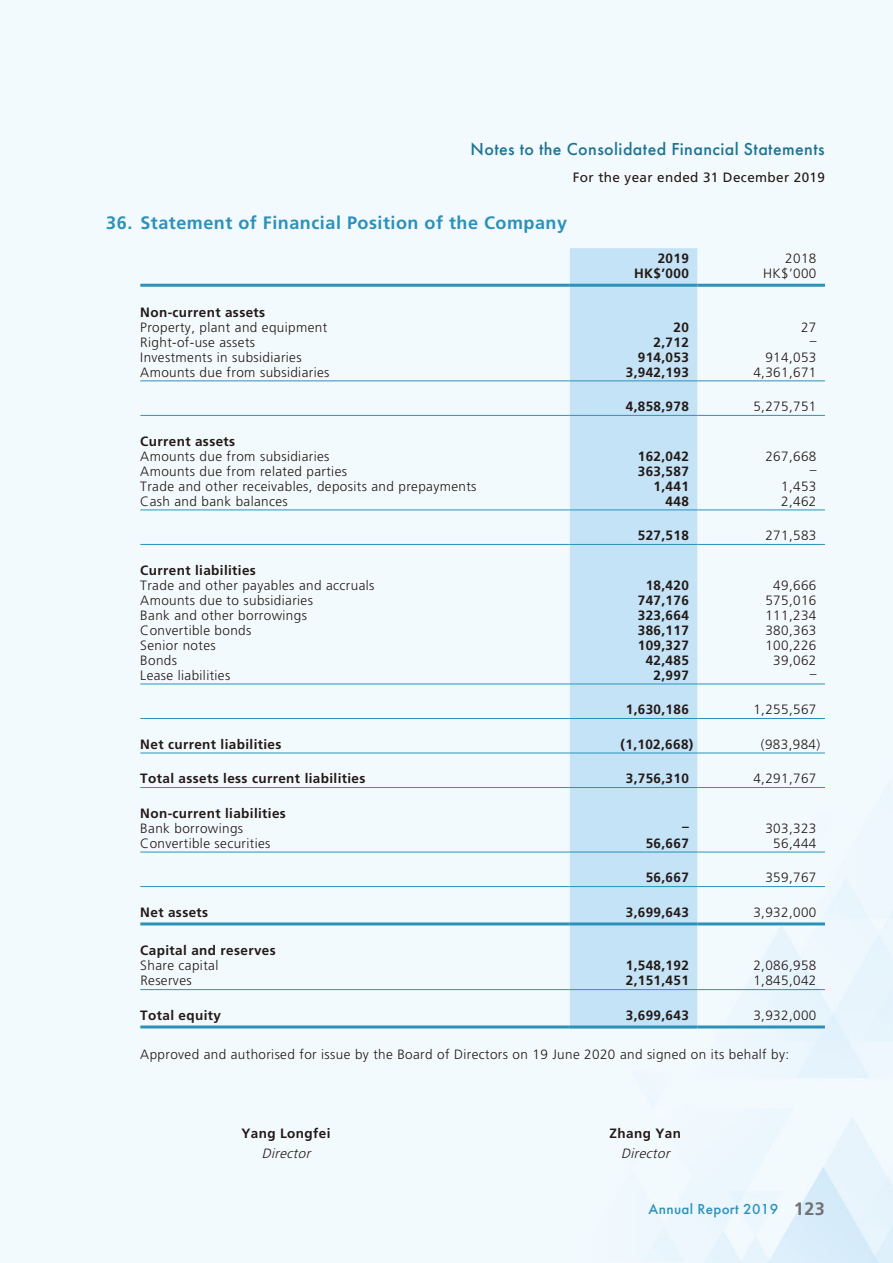
<style>
.page{position:relative;width:893px;height:1263px;background:#fff}
.page>*{position:absolute;margin:0;border:0;box-sizing:border-box;transform-origin:0 0}
.t1{font:700 18px "Frutiger LT Std";letter-spacing:.03em;color:#2c91b9}
.t2{font:500 18px "Futura PT";letter-spacing:.025em;color:#1c7494}
.t3{font:500 15px "Futura PT";letter-spacing:.025em;color:#2c91b9}
.t4{font:300 13.5px "Frutiger LT Std";letter-spacing:.03em;color:#231916}
.t5{font:700 13.5px "Frutiger LT Std";letter-spacing:.03em;color:#231916}
.t6{font:13.5px "Frutiger LT Std";letter-spacing:.03em;color:#231916}
.t7{font:italic 300 13.5px "Frutiger LT Std";color:#231916}
.s1{font-family:"Frutiger LT Std";font-weight:700;font-size:18px;color:#727272}
</style>
<div class="page">
<div style="left:570px;top:248px;width:127px;height:777px;background:#c4e3f7"></div>
<hr style="left:140px;top:284px;width:430px;height:3px;background:#2c91b9">
<hr style="left:570px;top:284px;width:127px;height:3px;background:#2c91b9">
<hr style="left:697px;top:284px;width:128px;height:3px;background:#2c91b9">
<hr style="left:140px;top:380px;width:430px;height:1px;background:#2c91b9">
<hr style="left:570px;top:380px;width:127px;height:1px;background:#2c91b9">
<hr style="left:697px;top:380px;width:128px;height:1px;background:#2c91b9">
<hr style="left:140px;top:415px;width:430px;height:1px;background:#2c91b9">
<hr style="left:570px;top:415px;width:127px;height:1px;background:#2c91b9">
<hr style="left:697px;top:415px;width:128px;height:1px;background:#2c91b9">
<hr style="left:140px;top:509px;width:430px;height:1px;background:#2c91b9">
<hr style="left:570px;top:509px;width:127px;height:1px;background:#2c91b9">
<hr style="left:697px;top:509px;width:128px;height:1px;background:#2c91b9">
<hr style="left:140px;top:544px;width:430px;height:1px;background:#2c91b9">
<hr style="left:570px;top:544px;width:127px;height:1px;background:#2c91b9">
<hr style="left:697px;top:544px;width:128px;height:1px;background:#2c91b9">
<hr style="left:140px;top:684px;width:430px;height:1px;background:#2c91b9">
<hr style="left:570px;top:684px;width:127px;height:1px;background:#2c91b9">
<hr style="left:697px;top:684px;width:128px;height:1px;background:#2c91b9">
<hr style="left:140px;top:718px;width:430px;height:1px;background:#2c91b9">
<hr style="left:570px;top:718px;width:127px;height:1px;background:#2c91b9">
<hr style="left:697px;top:718px;width:128px;height:1px;background:#2c91b9">
<hr style="left:140px;top:753px;width:430px;height:1px;background:#2c91b9">
<hr style="left:570px;top:753px;width:127px;height:1px;background:#2c91b9">
<hr style="left:697px;top:753px;width:128px;height:1px;background:#2c91b9">
<hr style="left:140px;top:787px;width:430px;height:1px;background:#2c91b9">
<hr style="left:570px;top:787px;width:127px;height:1px;background:#2c91b9">
<hr style="left:697px;top:787px;width:128px;height:1px;background:#2c91b9">
<hr style="left:140px;top:852px;width:430px;height:1px;background:#2c91b9">
<hr style="left:570px;top:852px;width:127px;height:1px;background:#2c91b9">
<hr style="left:697px;top:852px;width:128px;height:1px;background:#2c91b9">
<hr style="left:140px;top:886px;width:430px;height:1px;background:#2c91b9">
<hr style="left:570px;top:886px;width:127px;height:1px;background:#2c91b9">
<hr style="left:697px;top:886px;width:128px;height:1px;background:#2c91b9">
<hr style="left:140px;top:922px;width:430px;height:3px;background:#2c91b9">
<hr style="left:570px;top:922px;width:127px;height:3px;background:#2c91b9">
<hr style="left:697px;top:922px;width:128px;height:3px;background:#2c91b9">
<hr style="left:140px;top:989px;width:430px;height:1px;background:#2c91b9">
<hr style="left:570px;top:989px;width:127px;height:1px;background:#2c91b9">
<hr style="left:697px;top:989px;width:128px;height:1px;background:#2c91b9">
<hr style="left:140px;top:1025px;width:430px;height:3px;background:#2c91b9">
<hr style="left:570px;top:1025px;width:127px;height:3px;background:#2c91b9">
<hr style="left:697px;top:1025px;width:128px;height:3px;background:#2c91b9">
<h1 class="t2" style="left:471px;top:138px;width:356px">Notes to the Consolidated Financial Statements</h1>
<p class="t6" style="left:573px;top:170px;width:254px">For the year ended 31 December 2019</p>
<h1 class="t1" style="left:106px;top:212px;width:462px">36. Statement of Financial Position of the Company</h1>
<p class="t5" style="left:658px;top:251px;width:33px">2019</p>
<p class="t4" style="left:785px;top:251px;width:33px">2018</p>
<p class="t5" style="left:634px;top:266px;width:56px">HK$’000</p>
<p class="t4" style="left:763px;top:266px;width:55px">HK$’000</p>
<p class="t5" style="left:140px;top:304px;width:126px">Non-current assets</p>
<p class="t4" style="left:140px;top:319px;width:188px">Property, plant and equipment</p>
<p class="t5" style="left:673px;top:319px;width:17px">20</p>
<p class="t4" style="left:801px;top:319px;width:17px">27</p>
<p class="t4" style="left:140px;top:334px;width:116px">Right-of-use assets</p>
<p class="t5" style="left:654px;top:334px;width:37px">2,712</p>
<p class="t4" style="left:810px;top:332px;width:8px">–</p>
<p class="t4" style="left:140px;top:349px;width:163px">Investments in subsidiaries</p>
<p class="t5" style="left:638px;top:349px;width:53px">914,053</p>
<p class="t4" style="left:765px;top:349px;width:53px">914,053</p>
<p class="t4" style="left:140px;top:364px;width:191px">Amounts due from subsidiaries</p>
<p class="t5" style="left:626px;top:364px;width:65px">3,942,193</p>
<p class="t4" style="left:753px;top:364px;width:65px">4,361,671</p>
<p class="t5" style="left:626px;top:399px;width:65px">4,858,978</p>
<p class="t4" style="left:753px;top:399px;width:65px">5,275,751</p>
<p class="t5" style="left:140px;top:433px;width:96px">Current assets</p>
<p class="t4" style="left:140px;top:448px;width:191px">Amounts due from subsidiaries</p>
<p class="t5" style="left:638px;top:448px;width:53px">162,042</p>
<p class="t4" style="left:765px;top:448px;width:53px">267,668</p>
<p class="t4" style="left:140px;top:463px;width:208px">Amounts due from related parties</p>
<p class="t5" style="left:638px;top:463px;width:53px">363,587</p>
<p class="t4" style="left:810px;top:461px;width:8px">–</p>
<p class="t4" style="left:140px;top:478px;width:338px">Trade and other receivables, deposits and prepayments</p>
<p class="t5" style="left:654px;top:478px;width:37px">1,441</p>
<p class="t4" style="left:781px;top:478px;width:37px">1,453</p>
<p class="t4" style="left:140px;top:493px;width:149px">Cash and bank balances</p>
<p class="t5" style="left:666px;top:493px;width:25px">448</p>
<p class="t4" style="left:781px;top:493px;width:37px">2,462</p>
<p class="t5" style="left:638px;top:528px;width:53px">527,518</p>
<p class="t4" style="left:765px;top:528px;width:53px">271,583</p>
<p class="t5" style="left:140px;top:562px;width:117px">Current liabilities</p>
<p class="t4" style="left:140px;top:577px;width:236px">Trade and other payables and accruals</p>
<p class="t5" style="left:646px;top:577px;width:45px">18,420</p>
<p class="t4" style="left:773px;top:577px;width:45px">49,666</p>
<p class="t4" style="left:140px;top:592px;width:174px">Amounts due to subsidiaries</p>
<p class="t5" style="left:638px;top:592px;width:53px">747,176</p>
<p class="t4" style="left:765px;top:592px;width:53px">575,016</p>
<p class="t4" style="left:140px;top:607px;width:168px">Bank and other borrowings</p>
<p class="t5" style="left:638px;top:607px;width:53px">323,664</p>
<p class="t4" style="left:765px;top:607px;width:53px">111,234</p>
<p class="t4" style="left:140px;top:622px;width:113px">Convertible bonds</p>
<p class="t5" style="left:638px;top:622px;width:53px">386,117</p>
<p class="t4" style="left:765px;top:622px;width:53px">380,363</p>
<p class="t4" style="left:140px;top:637px;width:77px">Senior notes</p>
<p class="t5" style="left:638px;top:637px;width:53px">109,327</p>
<p class="t4" style="left:765px;top:637px;width:53px">100,226</p>
<p class="t4" style="left:140px;top:652px;width:38px">Bonds</p>
<p class="t5" style="left:646px;top:652px;width:45px">42,485</p>
<p class="t4" style="left:773px;top:652px;width:45px">39,062</p>
<p class="t4" style="left:140px;top:667px;width:92px">Lease liabilities</p>
<p class="t5" style="left:654px;top:667px;width:37px">2,997</p>
<p class="t4" style="left:810px;top:665px;width:8px">–</p>
<p class="t5" style="left:626px;top:702px;width:65px">1,630,186</p>
<p class="t4" style="left:753px;top:702px;width:65px">1,255,567</p>
<p class="t5" style="left:140px;top:736px;width:143px">Net current liabilities</p>
<p class="t5" style="left:621px;top:736px;width:74px">(1,102,668)</p>
<p class="t4" style="left:761px;top:736px;width:61px">(983,984)</p>
<p class="t5" style="left:140px;top:771px;width:227px">Total assets less current liabilities</p>
<p class="t5" style="left:626px;top:771px;width:65px">3,756,310</p>
<p class="t4" style="left:753px;top:771px;width:65px">4,291,767</p>
<p class="t5" style="left:140px;top:805px;width:147px">Non-current liabilities</p>
<p class="t4" style="left:140px;top:820px;width:104px">Bank borrowings</p>
<p class="t5" style="left:682px;top:818px;width:8px">–</p>
<p class="t4" style="left:765px;top:820px;width:53px">303,323</p>
<p class="t4" style="left:140px;top:835px;width:132px">Convertible securities</p>
<p class="t5" style="left:646px;top:835px;width:45px">56,667</p>
<p class="t4" style="left:773px;top:835px;width:45px">56,444</p>
<p class="t5" style="left:646px;top:870px;width:45px">56,667</p>
<p class="t4" style="left:765px;top:870px;width:53px">359,767</p>
<p class="t5" style="left:140px;top:904px;width:69px">Net assets</p>
<p class="t5" style="left:626px;top:904px;width:65px">3,699,643</p>
<p class="t4" style="left:753px;top:905px;width:65px">3,932,000</p>
<p class="t5" style="left:140px;top:943px;width:137px">Capital and reserves</p>
<p class="t4" style="left:140px;top:958px;width:80px">Share capital</p>
<p class="t5" style="left:626px;top:958px;width:65px">1,548,192</p>
<p class="t4" style="left:753px;top:958px;width:65px">2,086,958</p>
<p class="t4" style="left:140px;top:973px;width:53px">Reserves</p>
<p class="t5" style="left:626px;top:973px;width:65px">2,151,451</p>
<p class="t4" style="left:753px;top:973px;width:65px">1,845,042</p>
<p class="t5" style="left:140px;top:1007px;width:82px">Total equity</p>
<p class="t5" style="left:626px;top:1007px;width:65px">3,699,643</p>
<p class="t4" style="left:753px;top:1008px;width:65px">3,932,000</p>
<p class="t4" style="left:140px;top:1046px;width:650px">Approved and authorised for issue by the Board of Directors on 19 June 2020 and signed on its behalf by:</p>
<p class="t5" style="left:241px;top:1125px;width:90px">Yang Longfei</p>
<p class="t5" style="left:610px;top:1125px;width:73px">Zhang Yan</p>
<p class="t7" style="left:262px;top:1145px;width:54px">Director</p>
<p class="t7" style="left:621px;top:1145px;width:54px">Director</p>
<p class="t3" style="left:649px;top:1199px;width:178px">Annual Report 2019 <span class="s1">123</span></p>
</div>
